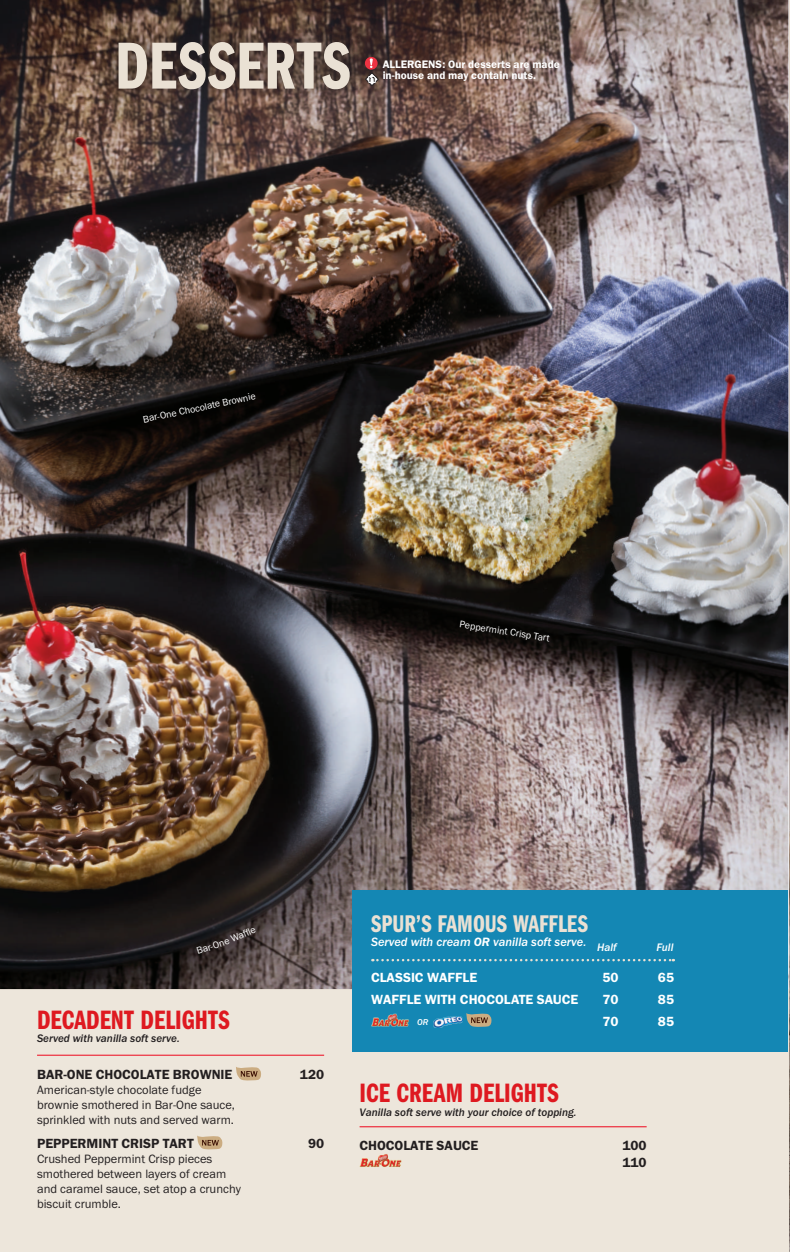
<style>
.page{position:relative;width:790px;height:1252px;background:#fff}
.page>*{position:absolute;margin:0;border:0;box-sizing:border-box;transform-origin:0 0}
.t1{font:68.75px "Franklin Gothic URW Com Dem";letter-spacing:.015em;color:#eae1d4}
.t2{font:27.5px "Franklin Gothic URW Com Dem";color:#de1920}
.t3{font:25px "Franklin Gothic URW Com Dem";color:#eae1d4}
.t4{font:13.75px/17.5px "Franklin Gothic URW Dem";color:#231f20}
.t5{font:13.75px "Franklin Gothic URW Dem";color:#fff}
.t6{font:12.5px/15px "Franklin Gothic URW Boo";color:#231f20}
.t7{font:12.5px "Franklin Gothic URW Med Ita";color:#fff}
.t8{font:11.25px "Franklin Gothic URW Med Ita";color:#231f20}
.t9{font:11.25px/10.5px "Franklin Gothic URW Dem";color:#fff}
.t10{font:11.25px "Franklin Gothic URW Med Ita";color:#fff}
.t11{font:10px "Franklin Gothic URW Boo";color:#fff}
.t12{font:8.75px "Franklin Gothic URW Med Ita";color:#fff}
.s1{font-family:"Franklin Gothic URW Dem Ita"}
</style>
<div class="page">
<img style="left:789px;top:1px;width:1px;height:1249px">
<img style="left:0;top:0;width:788px;height:989px">
<div style="left:103px;top:27px;width:262px;height:77px;background:#231f20;opacity:.75"></div>
<svg style="left:364px;top:58px;width:16px;height:29px"></svg>
<div style="left:0;top:989px;width:788px;height:262px;background:#ede6db"></div>
<svg style="left:236px;top:1067px;width:25px;height:14px"></svg>
<svg style="left:197px;top:1135px;width:26px;height:14px"></svg>
<hr style="left:37px;top:1054px;width:287px;height:1px;background:#ee3342">
<img style="left:360px;top:1154px;width:41px;height:12px">
<hr style="left:360px;top:1125px;width:287px;height:2px;background:#ee3342">
<div style="left:352px;top:890px;width:436px;height:161px;background:#1487b4"></div>
<img style="left:371px;top:1013px;width:37px;height:12px">
<img style="left:434px;top:1016px;width:29px;height:11px">
<svg style="left:466px;top:1013px;width:26px;height:14px"></svg>
<svg style="left:372px;top:958px;width:302px;height:3px"></svg>
<svg style="left:197px;top:927px;width:59px;height:26px;background:#302929"></svg>
<h1 class="t1" style="left:115px;top:18px;width:237px">DESSERTS</h1>
<p class="t9" style="left:383px;top:59px;width:179px">ALLERGENS: Our desserts are made in-house and may contain nuts.</p>
<p class="t11" style="left:142px;top:413px;width:116px;rotate:-12deg">Bar-One Chocolate Brownie</p>
<p class="t11" style="left:461px;top:617px;width:93px;rotate:9deg">Peppermint Crisp Tart</p>
<h2 class="t2" style="left:37px;top:1000px;width:194px">DECADENT DELIGHTS</h2>
<p class="t8" style="left:37px;top:1031px;width:144px">Served with vanilla soft serve.</p>
<p class="t4" style="left:37px;top:1064px;width:197px">BAR-ONE CHOCOLATE BROWNIE</p>
<p class="t4" style="left:300px;top:1064px;width:26px">120</p>
<p class="t6" style="left:37px;top:1081px;width:199px">American-style chocolate fudge brownie smothered in Bar-One sauce, sprinkled with nuts and served warm.</p>
<p class="t4" style="left:37px;top:1133px;width:158px">PEPPERMINT CRISP TART</p>
<p class="t4" style="left:308px;top:1133px;width:18px">90</p>
<p class="t6" style="left:37px;top:1150px;width:205px">Crushed Peppermint Crisp pieces smothered between layers of cream and caramel sauce, set atop a crunchy biscuit crumble.</p>
<h3 class="t3" style="left:371px;top:905px;width:218px">SPUR’S FAMOUS WAFFLES</h3>
<p class="t7" style="left:371px;top:933px;width:217px">Served with cream <span class="s1">OR</span> vanilla soft serve.</p>
<p class="t5" style="left:371px;top:968px;width:108px">CLASSIC WAFFLE</p>
<p class="t5" style="left:602px;top:968px;width:18px">50</p>
<p class="t5" style="left:658px;top:968px;width:18px">65</p>
<p class="t5" style="left:371px;top:990px;width:209px">WAFFLE WITH CHOCOLATE SAUCE</p>
<p class="t5" style="left:602px;top:990px;width:18px">70</p>
<p class="t5" style="left:658px;top:990px;width:18px">85</p>
<p class="t12" style="left:417px;top:1016px;width:13px">OR</p>
<p class="t5" style="left:602px;top:1012px;width:18px">70</p>
<p class="t5" style="left:658px;top:1012px;width:18px">85</p>
<p class="t10" style="left:597px;top:940px;width:21px">Half</p>
<p class="t10" style="left:656px;top:940px;width:18px">Full</p>
<h2 class="t2" style="left:360px;top:1073px;width:201px">ICE CREAM DELIGHTS</h2>
<p class="t8" style="left:360px;top:1105px;width:218px">Vanilla soft serve with your choice of topping.</p>
<p class="t4" style="left:360px;top:1135px;width:120px">CHOCOLATE SAUCE</p>
<p class="t4" style="left:622px;top:1135px;width:26px">100<br>110</p>
</div>
